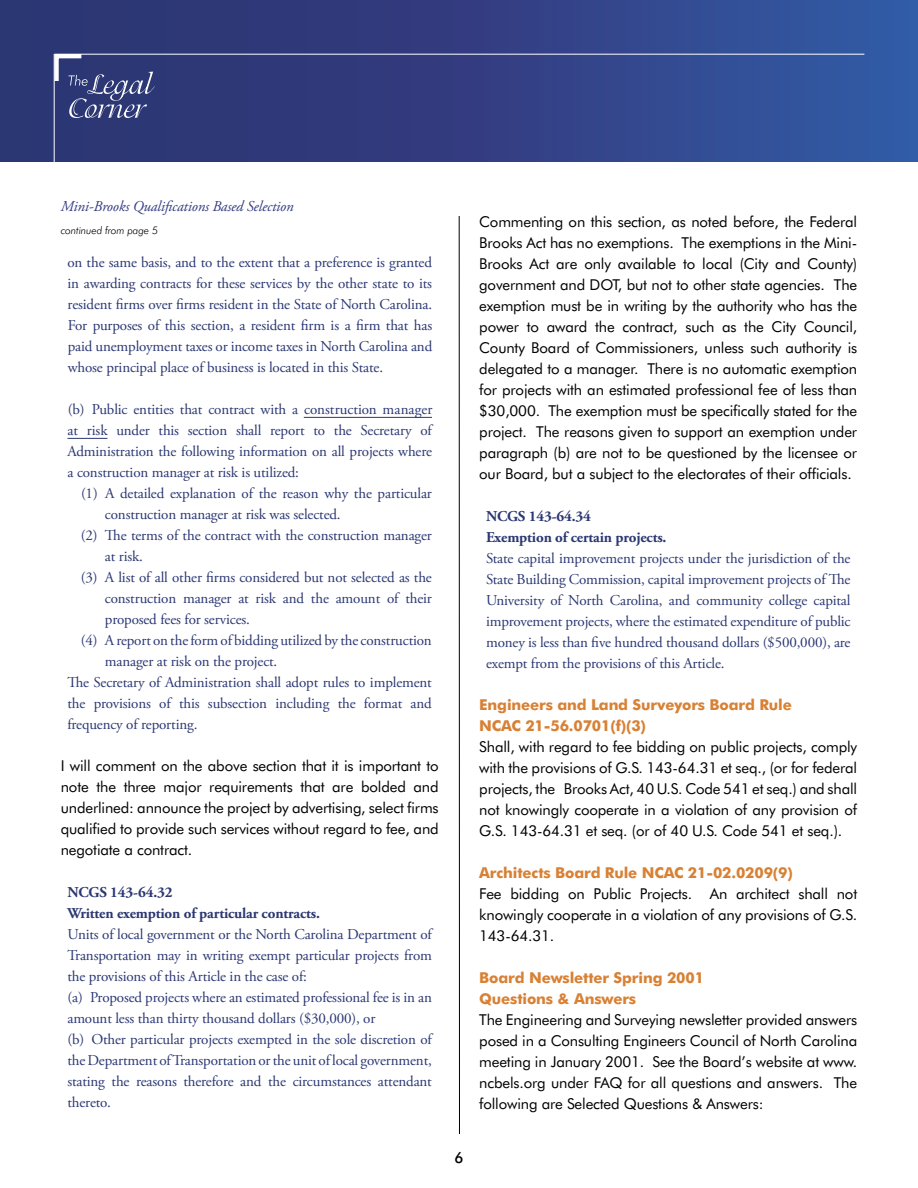
<style>
.page{position:relative;width:918px;height:1188px;background:#fff}
.page>*{position:absolute;margin:0;border:0;box-sizing:border-box;transform-origin:0 0}
.t1{font:15px/21px "Adobe Garamond Pro";letter-spacing:-.01em;color:#2b3773;text-align:justify}
.t2{font:15px/21px "Futura BT";letter-spacing:-.01em;color:#000;text-align:justify}
.t3{font:700 15px/21px "Futura BT";letter-spacing:-.01em;color:#d88134}
.t4{font:700 15px/21px "Adobe Garamond Pro";letter-spacing:-.01em;color:#2b3773}
.t5{font:italic 15px "Adobe Garamond Pro";letter-spacing:-.01em;color:#343b80}
.t6{font:italic 300 10.5px "Futura BT";letter-spacing:-.01em;color:#000}
</style>
<div class="page">
<div style="left:0;top:0;width:918px;height:162px;background:linear-gradient(to right,#2d2f6a,#3556a1)"></div>
<hr style="left:304px;top:417px;width:128px;height:1px;background:#2b3773">
<hr style="left:68px;top:438px;width:39px;height:1px;background:#2b3773">
<hr style="left:459px;top:216px;width:1px;height:918px;background:#000">
<hr style="left:54px;top:54px;width:810px;height:1px;background:#fff">
<hr style="left:54px;top:54px;width:1px;height:108px;background:#fff">
<svg style="left:54px;top:53px;width:101px;height:65px;background:#4a5488"></svg>
<p class="t5" style="left:61px;top:198px;width:234px">Mini-Brooks Qualifications Based Selection</p>
<p class="t6" style="left:61px;top:223px;width:99px">continued from page 5</p>
<p class="t1" style="left:68px;top:253px;width:366px">on the same basis, and to the extent that a preference is granted in awarding contracts for these services by the other state to its resident firms over firms resident in the State of North Carolina.<br>For purposes of this section, a resident firm is a firm that has paid unemployment taxes or income taxes in North Carolina and whose principal place of business is located in this State.</p>
<p class="t1" style="left:67px;top:400px;width:366px">(b) Public entities that contract with a construction manager at risk under this section shall report to the Secretary of Administration the following information on all projects where a construction manager at risk is utilized:</p>
<p class="t1" style="left:81px;top:484px;width:352px">(1) A detailed explanation of the reason why the particular</p>
<p class="t1" style="left:105px;top:505px;width:237px">construction manager at risk was selected.</p>
<p class="t1" style="left:81px;top:526px;width:352px">(2) The terms of the contract with the construction manager</p>
<p class="t1" style="left:105px;top:547px;width:40px">at risk.</p>
<p class="t1" style="left:81px;top:568px;width:352px">(3) A list of all other firms considered but not selected as the</p>
<p class="t1" style="left:105px;top:589px;width:329px">construction manager at risk and the amount of their</p>
<p class="t1" style="left:105px;top:610px;width:147px">proposed fees for services.</p>
<p class="t1" style="left:81px;top:631px;width:352px">(4) Areport on theformof bidding utilized by the construction</p>
<p class="t1" style="left:105px;top:652px;width:174px">manager at risk on the project.</p>
<p class="t1" style="left:67px;top:673px;width:366px">The Secretary of Administration shall adopt rules to implement</p>
<p class="t1" style="left:67px;top:694px;width:366px">the provisions of this subsection including the format and</p>
<p class="t1" style="left:67px;top:715px;width:132px">frequency of reporting.</p>
<p class="t2" style="left:61px;top:755px;width:380px">I will comment on the above section that it is important to note the three major requirements that are bolded and underlined: announce the project by advertising, select firms qualified to provide such services without regard to fee, and negotiate a contract.</p>
<p class="t4" style="left:68px;top:882px;width:254px">NCGS 143-64.32<br>Written exemption of particular contracts.</p>
<p class="t1" style="left:67px;top:925px;width:366px;text-align:left">Units of local government or the North Carolina Department of Transportation may in writing exempt particular projects from the provisions of this Article in the case of:<br>(a) Proposed projects where an estimated professional fee is in an amount less than thirty thousand dollars ($30,000), or<br>(b) Other particular projects exempted in the sole discretion of theDepartment ofTransportation orthe unit oflocal government, stating the reasons therefore and the circumstances attendant thereto.</p>
<p class="t2" style="left:479px;top:212px;width:380px">Commenting on this section, as noted before, the Federal Brooks Act has no exemptions. The exemptions in the Mini-Brooks Act are only available to local (City and County) government and DOT, but not to other state agencies. The exemption must be in writing by the authority who has the power to award the contract, such as the City Council, County Board of Commissioners, unless such authority is delegated to a manager. There is no automatic exemption for projects with an estimated professional fee of less than $30,000. The exemption must be specifically stated for the project. The reasons given to support an exemption under paragraph (b) are not to be questioned by the licensee or our Board, but a subject to the electorates of their officials.</p>
<p class="t4" style="left:486px;top:506px;width:182px">NCGS 143-64.34<br>Exemption of certain projects.</p>
<p class="t1" style="left:486px;top:549px;width:366px">State capital improvement projects under the jurisdiction of the State Building Commission, capital improvement projects of The University of North Carolina, and community college capital improvement projects, where the estimated expenditure of public money is less than five hundred thousand dollars ($500,000), are exempt from the provisions of this Article.</p>
<p class="t3" style="left:479px;top:695px;width:314px">Engineers and Land Surveyors Board Rule<br>NCAC 21-56.0701(f)(3)</p>
<p class="t2" style="left:479px;top:737px;width:379px">Shall, with regard to fee bidding on public projects, comply with the provisions of G.S. 143-64.31 et seq., (or for federal projects, the Brooks Act, 40 U.S. Code 541 et seq.) and shall not knowingly cooperate in a violation of any provision of G.S. 143-64.31 et seq. (or of 40 U.S. Code 541 et seq.).</p>
<p class="t3" style="left:479px;top:863px;width:315px">Architects Board Rule NCAC 21-02.0209(9)</p>
<p class="t2" style="left:479px;top:884px;width:379px">Fee bidding on Public Projects. An architect shall not knowingly cooperate in a violation of any provisions of G.S.<br>143-64.31.</p>
<p class="t3" style="left:479px;top:968px;width:226px">Board Newsletter Spring 2001<br>Questions &amp; Answers</p>
<p class="t2" style="left:479px;top:1010px;width:380px">The Engineering and Surveying newsletter provided answers posed in a Consulting Engineers Council of North Carolina meeting in January 2001. See the Board’s website at www. ncbels.org under FAQ for all questions and answers. The following are Selected Questions &amp; Answers:</p>
</div>
